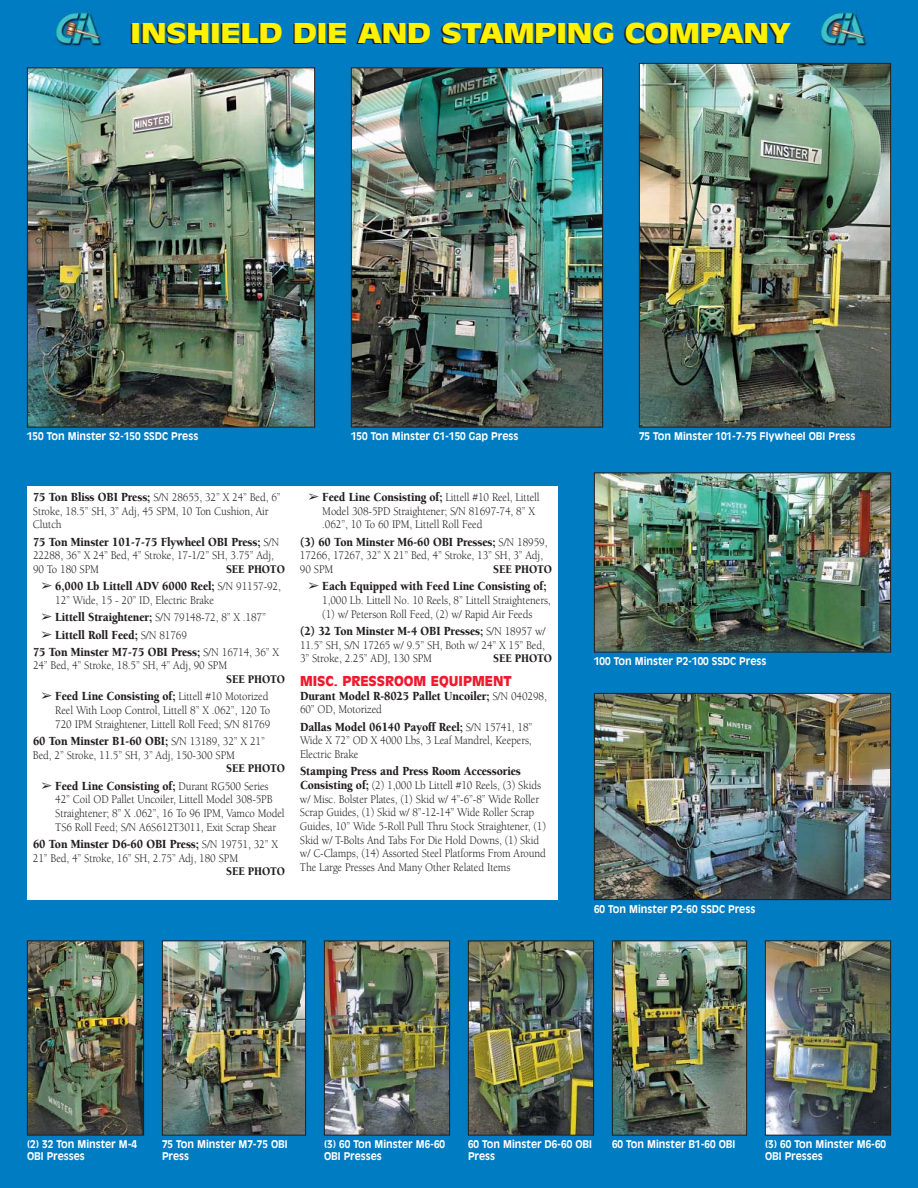
<style>
.page{position:relative;width:918px;height:1188px;background:#fff}
.page>*{position:absolute;margin:0;border:0;box-sizing:border-box;transform-origin:0 0}
.t1{font:900 27px "Antique Olive";letter-spacing:-.02em;color:#fff200;scale:1.25 1}
.t2{font:900 13.5px "Antique Olive";color:#ed1b2d}
.t3{font:900 12.75px/17.2px "Berkeley";letter-spacing:-.01em;color:#231f20;scale:.9 1}
.t4{font:12px/13.6px "Berkeley";letter-spacing:-.01em;color:#231f20;scale:.9 1}
.t5{font:900 12px "Berkeley";letter-spacing:-.01em;color:#231f20;scale:.9 1}
.t6{font:700 10.5px/12px "Antique Olive";color:#fff;scale:.95 1}
.s1{font-weight:900;font-size:12.75px}
.s2{font-weight:400;font-size:12px}
</style>
<div class="page">
<img style="left:0;top:0;width:918px;height:1188px">
<h1 class="t1" style="left:130px;top:22px;width:530px">INSHIELD DIE AND STAMPING COMPANY</h1>
<p class="t6" style="left:27px;top:431px;width:182px">150 Ton Minster S2-150 SSDC Press</p>
<p class="t6" style="left:351px;top:431px;width:178px">150 Ton Minster G1-150 Gap Press</p>
<p class="t6" style="left:639px;top:431px;width:229px">75 Ton Minster 101-7-75 Flywheel OBI Press</p>
<p class="t4" style="left:33px;top:491px;width:277px"><span class="s1">75 Ton Bliss OBI Press;</span> S/N 28655, 32” X 24” Bed, 6”<br>Stroke, 18.5” SH, 3” Adj, 45 SPM, 10 Ton Cushion, Air<br>Clutch</p>
<p class="t3" style="left:33px;top:534px;width:275px">75 Ton Minster 101-7-75 Flywheel OBI Press; <span class="s2">S/N</span></p>
<p class="t4" style="left:33px;top:550px;width:269px">22288, 36” X 24” Bed, 4” Stroke, 17-1/2” SH, 3.75” Adj,<br>90 To 180 SPM</p>
<p class="t5" style="left:226px;top:564px;width:67px">SEE PHOTO</p>
<p class="t3" style="left:41px;top:579px;width:268px">➢ 6,000 Lb Littell ADV 6000 Reel; <span class="s2">S/N 91157-92,</span></p>
<p class="t4" style="left:55px;top:594px;width:178px">12” Wide, 15 - 20” ID, Electric Brake</p>
<p class="t3" style="left:41px;top:610px;width:251px">➢ Littell Straightener; <span class="s2">S/N 79148-72, 8” X .187”</span></p>
<p class="t3" style="left:33px;top:627px;width:275px;text-indent:8px">➢ Littell Roll Feed; <span class="s2">S/N 81769<br></span>75 Ton Minster M7-75 OBI Press; <span class="s2">S/N 16714, 36” X</span></p>
<p class="t4" style="left:33px;top:660px;width:217px">24” Bed, 4” Stroke, 18.5” SH, 4” Adj, 90 SPM</p>
<p class="t5" style="left:226px;top:675px;width:67px">SEE PHOTO</p>
<p class="t3" style="left:41px;top:689px;width:254px">➢ Feed Line Consisting of; <span class="s2">Littell #10 Motorized</span></p>
<p class="t4" style="left:55px;top:705px;width:241px">Reel With Loop Control, Littell 8” X .062”, 120 To<br>720 IPM Straightener, Littell Roll Feed; S/N 81769</p>
<p class="t3" style="left:33px;top:734px;width:259px">60 Ton Minster B1-60 OBI; <span class="s2">S/N 13189, 32” X 21”</span></p>
<p class="t4" style="left:33px;top:749px;width:226px">Bed, 2” Stroke, 11.5” SH, 3” Adj, 150-300 SPM</p>
<p class="t5" style="left:226px;top:764px;width:67px">SEE PHOTO</p>
<p class="t3" style="left:41px;top:778px;width:254px">➢ Feed Line Consisting of; <span class="s2">Durant RG500 Series</span></p>
<p class="t4" style="left:55px;top:794px;width:256px">42” Coil OD Pallet Uncoiler, Littell Model 308-5PB<br>Straightener; 8” X .062”, 16 To 96 IPM, Vamco Model<br>TS6 Roll Feed; S/N A6S612T3011, Exit Scrap Shear</p>
<p class="t3" style="left:33px;top:836px;width:274px">60 Ton Minster D6-60 OBI Press; <span class="s2">S/N 19751, 32” X</span></p>
<p class="t4" style="left:33px;top:852px;width:229px">21” Bed, 4” Stroke, 16” SH, 2.75” Adj, 180 SPM</p>
<p class="t5" style="left:226px;top:867px;width:67px">SEE PHOTO</p>
<p class="t4" style="left:322px;top:491px;width:243px;text-indent:-14px">➢ <span class="s1">Feed Line Consisting of;</span> Littell #10 Reel, Littell<br>Model 308-5PD Straightener; S/N 81697-74, 8” X .062”, 10 To 60 IPM, Littell Roll Feed</p>
<p class="t3" style="left:300px;top:534px;width:277px">(3) 60 Ton Minster M6-60 OBI Presses; <span class="s2">S/N 18959,</span></p>
<p class="t4" style="left:300px;top:550px;width:272px">17266, 17267, 32” X 21” Bed, 4” Stroke, 13” SH, 3” Adj,<br>90 SPM</p>
<p class="t5" style="left:493px;top:564px;width:67px">SEE PHOTO</p>
<p class="t3" style="left:308px;top:579px;width:266px">➢ Each Equipped with Feed Line Consisting of;</p>
<p class="t4" style="left:322px;top:594px;width:255px">1,000 Lb. Littell No. 10 Reels, 8” Littell Straighteners, (1) w/ Peterson Roll Feed, (2) w/ Rapid Air Feeds</p>
<p class="t3" style="left:300px;top:623px;width:274px">(2) 32 Ton Minster M-4 OBI Presses; <span class="s2">S/N 18957 w/</span></p>
<p class="t4" style="left:300px;top:639px;width:274px">11.5” SH, S/N 17265 w/ 9.5” SH, Both w/ 24” X 15” Bed,<br>3” Stroke, 2.25” ADJ, 130 SPM</p>
<p class="t5" style="left:493px;top:654px;width:67px">SEE PHOTO</p>
<p class="t2" style="left:300px;top:676px;width:213px">MISC. PRESSROOM EQUIPMENT</p>
<p class="t3" style="left:300px;top:688px;width:276px">Durant Model R-8025 Pallet Uncoiler; <span class="s2">S/N 040298,</span></p>
<p class="t4" style="left:300px;top:704px;width:93px">60” OD, Motorized</p>
<p class="t3" style="left:300px;top:719px;width:260px">Dallas Model 06140 Payoff Reel; <span class="s2">S/N 15741, 18”</span></p>
<p class="t4" style="left:300px;top:735px;width:259px">Wide X 72” OD X 4000 Lbs, 3 Leaf Mandrel, Keepers,<br>Electric Brake</p>
<p class="t3" style="left:300px;top:764px;width:247px">Stamping Press and Press Room Accessories</p>
<p class="t4" style="left:300px;top:780px;width:275px"><span class="s1">Consisting of;</span> (2) 1,000 Lb Littell #10 Reels, (3) Skids w/ Misc. Bolster Plates, (1) Skid w/ 4”-6”-8” Wide Roller Scrap Guides, (1) Skid w/ 8”-12-14” Wide Roller Scrap Guides, 10” Wide 5-Roll Pull Thru Stock Straightener, (1)<br>Skid w/ T-Bolts And Tabs For Die Hold Downs, (1) Skid w/ C-Clamps, (14) Assorted Steel Platforms From Around The Large Presses And Many Other Related Items</p>
<p class="t6" style="left:594px;top:656px;width:183px">100 Ton Minster P2-100 SSDC Press</p>
<p class="t6" style="left:594px;top:903px;width:171px">60 Ton Minster P2-60 SSDC Press</p>
<p class="t6" style="left:27px;top:1139px;width:117px">(2) 32 Ton Minster M-4<br>OBI Presses</p>
<p class="t6" style="left:162px;top:1139px;width:134px">75 Ton Minster M7-75 OBI<br>Press</p>
<p class="t6" style="left:324px;top:1139px;width:129px">(3) 60 Ton Minster M6-60<br>OBI Presses</p>
<p class="t6" style="left:468px;top:1139px;width:132px">60 Ton Minster D6-60 OBI<br>Press</p>
<p class="t6" style="left:612px;top:1139px;width:131px">60 Ton Minster B1-60 OBI</p>
<p class="t6" style="left:765px;top:1139px;width:129px">(3) 60 Ton Minster M6-60<br>OBI Presses</p>
</div>
